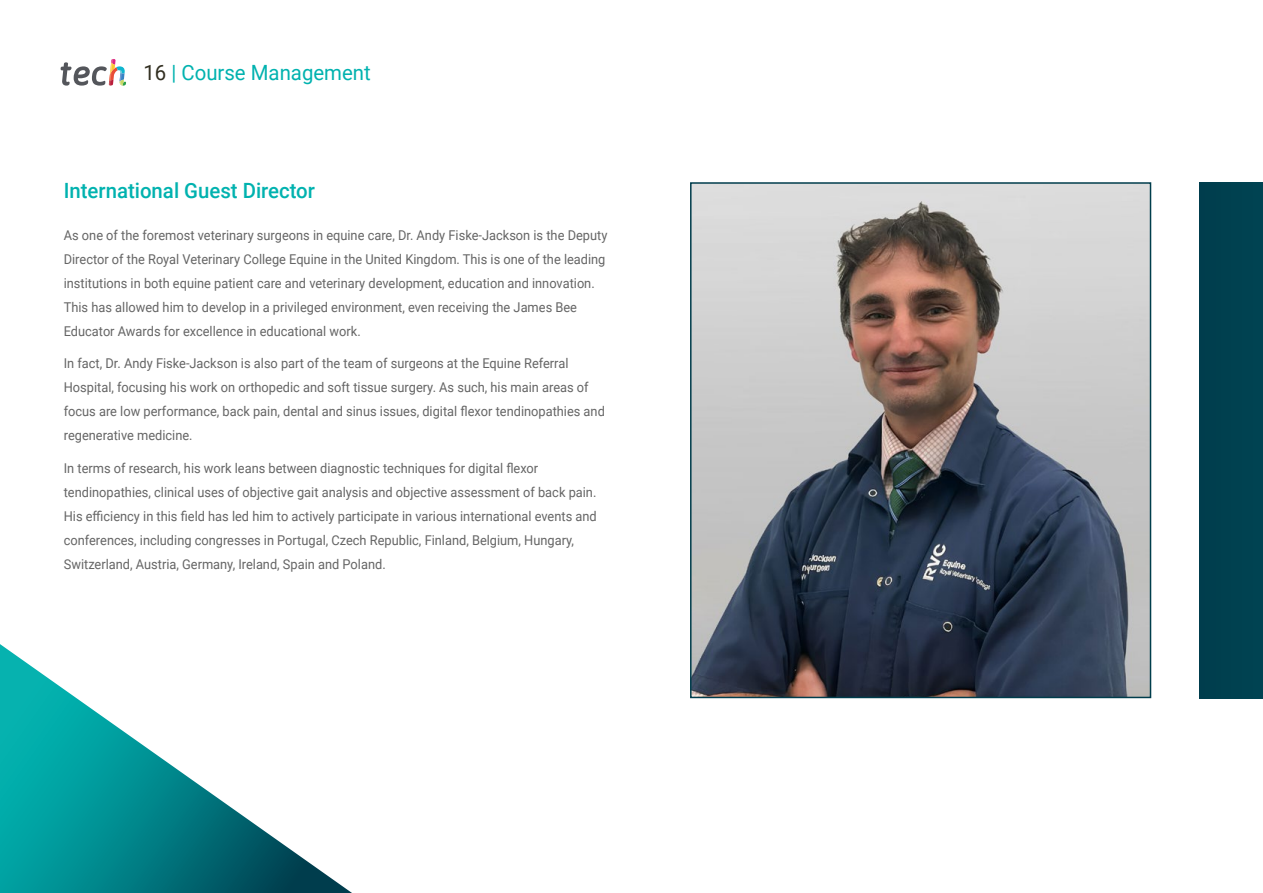
<style>
.page{position:relative;width:1263px;height:893px;background:#fff}
.page>*{position:absolute;margin:0;border:0;box-sizing:border-box;transform-origin:0 0}
.t1{font:500 21px "Roboto";color:#00b2af}
.t2{font:21px "Roboto";color:#00b2af}
.t3{font:13.5px/24px "Roboto";color:#656565;scale:.95 1}
.s1{color:#312e20}
</style>
<div class="page">
<img style="left:693px;top:185px;width:455px;height:510px">
<div style="left:690px;top:182px;width:461px;height:516px;border:2px solid #003d4c"></div>
<svg style="left:0;top:644px;width:352px;height:249px"></svg>
<div style="left:1199px;top:182px;width:64px;height:516px;background:#00404f"></div>
<svg style="left:61px;top:59px;width:65px;height:27px"></svg>
<h1 class="t2" style="left:144px;top:57px;width:229px"><span class="s1">16</span> | Course Management</h1>
<h1 class="t1" style="left:64px;top:176px;width:253px">International Guest Director</h1>
<p class="t3" style="left:64px;top:222px;width:574px">As one of the foremost veterinary surgeons in equine care, Dr. Andy Fiske-Jackson is the Deputy Director of the Royal Veterinary College Equine in the United Kingdom. This is one of the leading institutions in both equine patient care and veterinary development, education and innovation.<br>This has allowed him to develop in a privileged environment, even receiving the James Bee Educator Awards for excellence in educational work.</p>
<p class="t3" style="left:64px;top:351px;width:571px">In fact, Dr. Andy Fiske-Jackson is also part of the team of surgeons at the Equine Referral Hospital, focusing his work on orthopedic and soft tissue surgery. As such, his main areas of focus are low performance, back pain, dental and sinus issues, digital flexor tendinopathies and regenerative medicine.</p>
<p class="t3" style="left:64px;top:455px;width:562px">In terms of research, his work leans between diagnostic techniques for digital flexor tendinopathies, clinical uses of objective gait analysis and objective assessment of back pain.<br>His efficiency in this field has led him to actively participate in various international events and conferences, including congresses in Portugal, Czech Republic, Finland, Belgium, Hungary, Switzerland, Austria, Germany, Ireland, Spain and Poland.</p>
</div>
